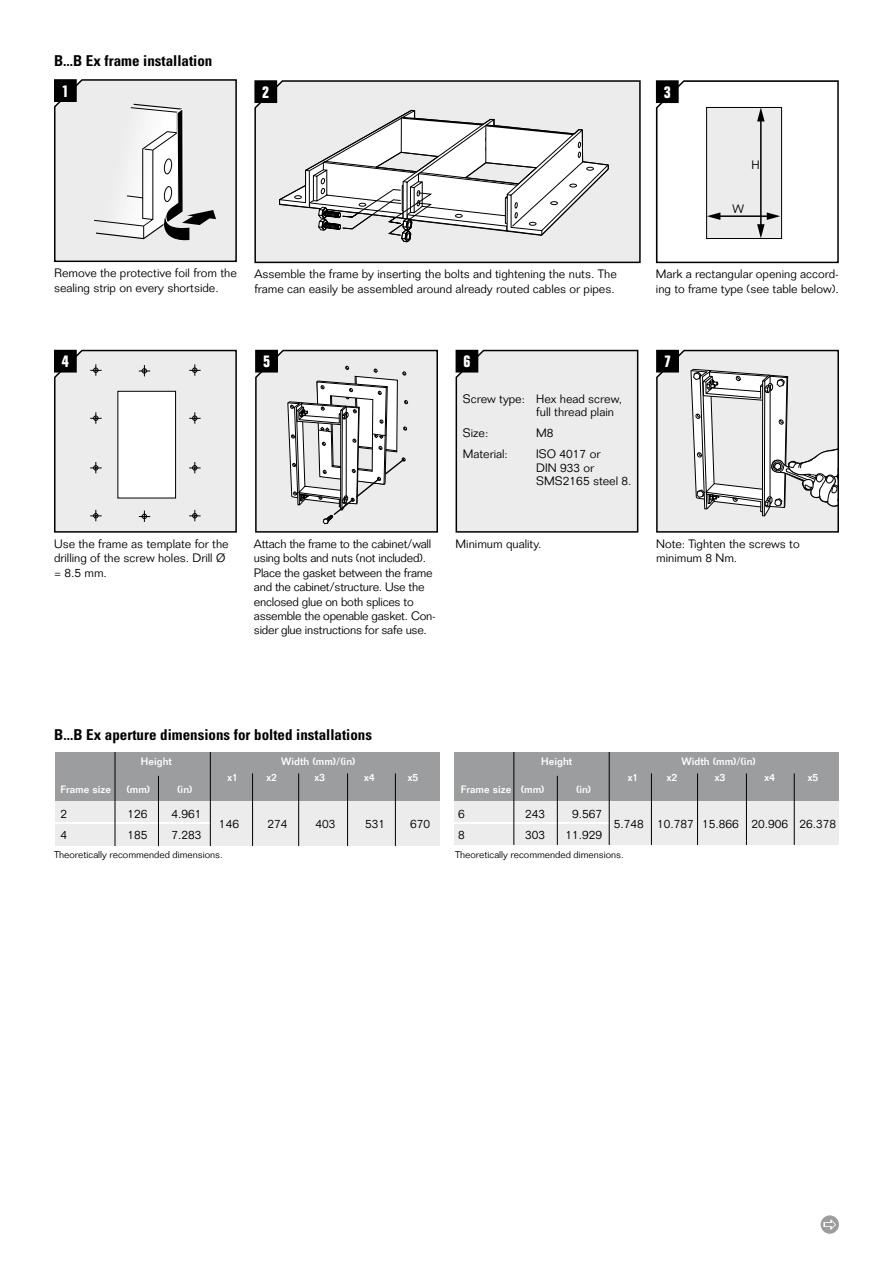
<style>
.page{position:relative;width:893px;height:1263px;background:#fff}
.page>*{position:absolute;margin:0;border:0;box-sizing:border-box;transform-origin:0 0}
.t1{font:700 condensed 16.5px "Folio";color:#fff}
.t2{font:700 condensed 15px "Univers";color:#000}
.t3{font:300 12px/14.4px "Folio";color:#000}
.t4{font:300 12px/14.4px "Folio";letter-spacing:-.02em;color:#000}
.t5{font:500 10.5px "Folio";color:#fff}
.t6{font:300 9.75px "Folio";color:#000}
</style>
<div class="page">
<svg style="left:54px;top:79px;width:183px;height:184px"></svg>
<div style="left:55px;top:80px;width:21px;height:21px;background:#000"></div>
<div style="left:54px;top:79px;width:23px;height:23px;border:2px solid #000"></div>
<svg style="left:54px;top:349px;width:183px;height:184px"></svg>
<div style="left:55px;top:350px;width:21px;height:22px;background:#000"></div>
<div style="left:54px;top:350px;width:23px;height:23px;border:2px solid #000"></div>
<svg style="left:255px;top:349px;width:183px;height:184px"></svg>
<div style="left:256px;top:350px;width:21px;height:22px;background:#000"></div>
<div style="left:255px;top:350px;width:23px;height:23px;border:2px solid #000"></div>
<svg style="left:656px;top:349px;width:183px;height:184px"></svg>
<div style="left:657px;top:350px;width:21px;height:22px;background:#000"></div>
<div style="left:656px;top:350px;width:23px;height:23px;border:2px solid #000"></div>
<div style="left:455px;top:349px;width:184px;height:184px;background:#ececed"></div>
<div style="left:456px;top:350px;width:22px;height:22px;background:#000"></div>
<svg style="left:254px;top:80px;width:387px;height:184px"></svg>
<div style="left:255px;top:81px;width:21px;height:21px;background:#000"></div>
<div style="left:254px;top:80px;width:23px;height:23px;border:2px solid #000"></div>
<div style="left:55px;top:801px;width:385px;height:45px;background:#ececed"></div>
<div style="left:454px;top:801px;width:384px;height:44px;background:#ececed"></div>
<hr style="left:55px;top:822px;width:155px;height:2px;background:#fff">
<hr style="left:454px;top:822px;width:155px;height:2px;background:#fff">
<div style="left:55px;top:752px;width:385px;height:48px;background:#9c9d9f"></div>
<div style="left:454px;top:752px;width:385px;height:48px;background:#9c9d9f"></div>
<hr style="left:158px;top:776px;width:1px;height:70px;background:#000">
<hr style="left:395px;top:773px;width:1px;height:73px;background:#000">
<hr style="left:347px;top:773px;width:1px;height:73px;background:#000">
<hr style="left:115px;top:752px;width:1px;height:94px;background:#000">
<hr style="left:298px;top:773px;width:1px;height:73px;background:#000">
<hr style="left:210px;top:752px;width:1px;height:94px;background:#000">
<hr style="left:252px;top:773px;width:1px;height:73px;background:#000">
<hr style="left:557px;top:776px;width:1px;height:69px;background:#000">
<hr style="left:794px;top:773px;width:1px;height:72px;background:#000">
<hr style="left:746px;top:773px;width:1px;height:72px;background:#000">
<hr style="left:514px;top:752px;width:1px;height:93px;background:#000">
<hr style="left:697px;top:773px;width:1px;height:72px;background:#000">
<hr style="left:609px;top:752px;width:1px;height:93px;background:#000">
<hr style="left:651px;top:773px;width:1px;height:72px;background:#000">
<svg style="left:655px;top:80px;width:184px;height:184px"></svg>
<div style="left:657px;top:81px;width:21px;height:21px;background:#000"></div>
<div style="left:656px;top:80px;width:23px;height:23px;border:2px solid #000"></div>
<div style="left:821px;top:1215px;width:18px;height:19px;background:#9c9d9f;border-radius:50%"></div>
<svg style="left:823px;top:1219px;width:13px;height:11px"></svg>
<p class="t2" style="left:54px;top:55px;width:160px">B...B Ex frame installation</p>
<h1 class="t1" style="left:62px;top:81px;width:9px">1</h1>
<h1 class="t1" style="left:262px;top:83px;width:9px">2</h1>
<h1 class="t1" style="left:664px;top:83px;width:9px">3</h1>
<p class="t3" style="left:751px;top:158px;width:10px">H</p>
<p class="t3" style="left:732px;top:201px;width:13px">W</p>
<p class="t3" style="left:54px;top:266px;width:184px">Remove the protective foil from the sealing strip on every shortside.</p>
<p class="t3" style="left:254px;top:267px;width:364px">Assemble the frame by inserting the bolts and tightening the nuts. The frame can easily be assembled around already routed cables or pipes.</p>
<p class="t3" style="left:656px;top:267px;width:184px">Mark a rectangular opening accord&shy;ing to frame type (see table below).</p>
<h1 class="t1" style="left:62px;top:352px;width:9px">4</h1>
<h1 class="t1" style="left:263px;top:352px;width:9px">5</h1>
<h1 class="t1" style="left:463px;top:352px;width:9px">6</h1>
<h1 class="t1" style="left:664px;top:352px;width:9px">7</h1>
<p class="t3" style="left:536px;top:392px;width:87px;line-height:13.5px;text-indent:-74px">Screw type: Hex head screw, full thread plain</p>
<p class="t3" style="left:463px;top:426px;width:27px">Size:</p>
<p class="t3" style="left:536px;top:426px;width:19px">M8</p>
<p class="t3" style="left:463px;top:447px;width:47px">Material:</p>
<p class="t3" style="left:536px;top:447px;width:97px;line-height:13.5px">ISO 4017 or<br>DIN 933 or<br>SMS2165 steel 8.</p>
<p class="t3" style="left:54px;top:536px;width:176px">Use the frame as template for the drilling of the screw holes. Drill Ø = 8.5 mm.</p>
<p class="t4" style="left:254px;top:536px;width:183px">Attach the frame to the cabinet/wall using bolts and nuts (not included).<br>Place the gasket between the frame and the cabinet/structure. Use the enclosed glue on both splices to assemble the openable gasket. Con&shy;sider glue instructions for safe use.</p>
<p class="t3" style="left:456px;top:536px;width:88px">Minimum quality.</p>
<p class="t3" style="left:656px;top:536px;width:145px">Note: Tighten the screws to minimum 8 Nm.</p>
<p class="t2" style="left:54px;top:729px;width:319px">B...B Ex aperture dimensions for bolted installations</p>
<p class="t5" style="left:141px;top:757px;width:32px">Height</p>
<p class="t5" style="left:281px;top:757px;width:76px">Width (mm)/(in)</p>
<p class="t5" style="left:228px;top:773px;width:12px">x1</p>
<p class="t5" style="left:267px;top:773px;width:12px">x2</p>
<p class="t5" style="left:315px;top:773px;width:12px">x3</p>
<p class="t5" style="left:364px;top:773px;width:12px">x4</p>
<p class="t5" style="left:408px;top:773px;width:12px">x5</p>
<p class="t5" style="left:60px;top:785px;width:52px">Frame size</p>
<p class="t5" style="left:127px;top:785px;width:25px">(mm)</p>
<p class="t5" style="left:177px;top:785px;width:17px">(in)</p>
<p class="t5" style="left:541px;top:757px;width:32px">Height</p>
<p class="t5" style="left:682px;top:757px;width:76px">Width (mm)/(in)</p>
<p class="t5" style="left:628px;top:773px;width:12px">x1</p>
<p class="t5" style="left:667px;top:773px;width:12px">x2</p>
<p class="t5" style="left:715px;top:773px;width:12px">x3</p>
<p class="t5" style="left:764px;top:773px;width:12px">x4</p>
<p class="t5" style="left:808px;top:773px;width:12px">x5</p>
<p class="t5" style="left:461px;top:785px;width:85px">Frame size (mm)</p>
<p class="t5" style="left:576px;top:785px;width:17px">(in)</p>
<p class="t3" style="left:60px;top:807px;width:8px">2</p>
<p class="t3" style="left:127px;top:807px;width:22px">126</p>
<p class="t3" style="left:171px;top:807px;width:32px">4.961</p>
<p class="t3" style="left:60px;top:828px;width:8px">4</p>
<p class="t3" style="left:127px;top:828px;width:22px">185</p>
<p class="t3" style="left:171px;top:828px;width:32px">7.283</p>
<p class="t3" style="left:458px;top:807px;width:8px">6</p>
<p class="t3" style="left:525px;top:807px;width:22px">243</p>
<p class="t3" style="left:572px;top:807px;width:32px">9.567</p>
<p class="t3" style="left:458px;top:828px;width:8px">8</p>
<p class="t3" style="left:525px;top:828px;width:22px">303</p>
<p class="t3" style="left:565px;top:828px;width:38px">11.929</p>
<p class="t3" style="left:219px;top:817px;width:22px">146</p>
<p class="t3" style="left:267px;top:817px;width:22px">274</p>
<p class="t3" style="left:315px;top:817px;width:22px">403</p>
<p class="t3" style="left:365px;top:817px;width:22px">531</p>
<p class="t3" style="left:410px;top:817px;width:22px">670</p>
<p class="t3" style="left:614px;top:817px;width:224px">5.748 10.787 15.866 20.906 26.378</p>
<p class="t6" style="left:54px;top:849px;width:170px">Theoretically recommended dimensions.</p>
<p class="t6" style="left:455px;top:849px;width:170px">Theoretically recommended dimensions.</p>
</div>
